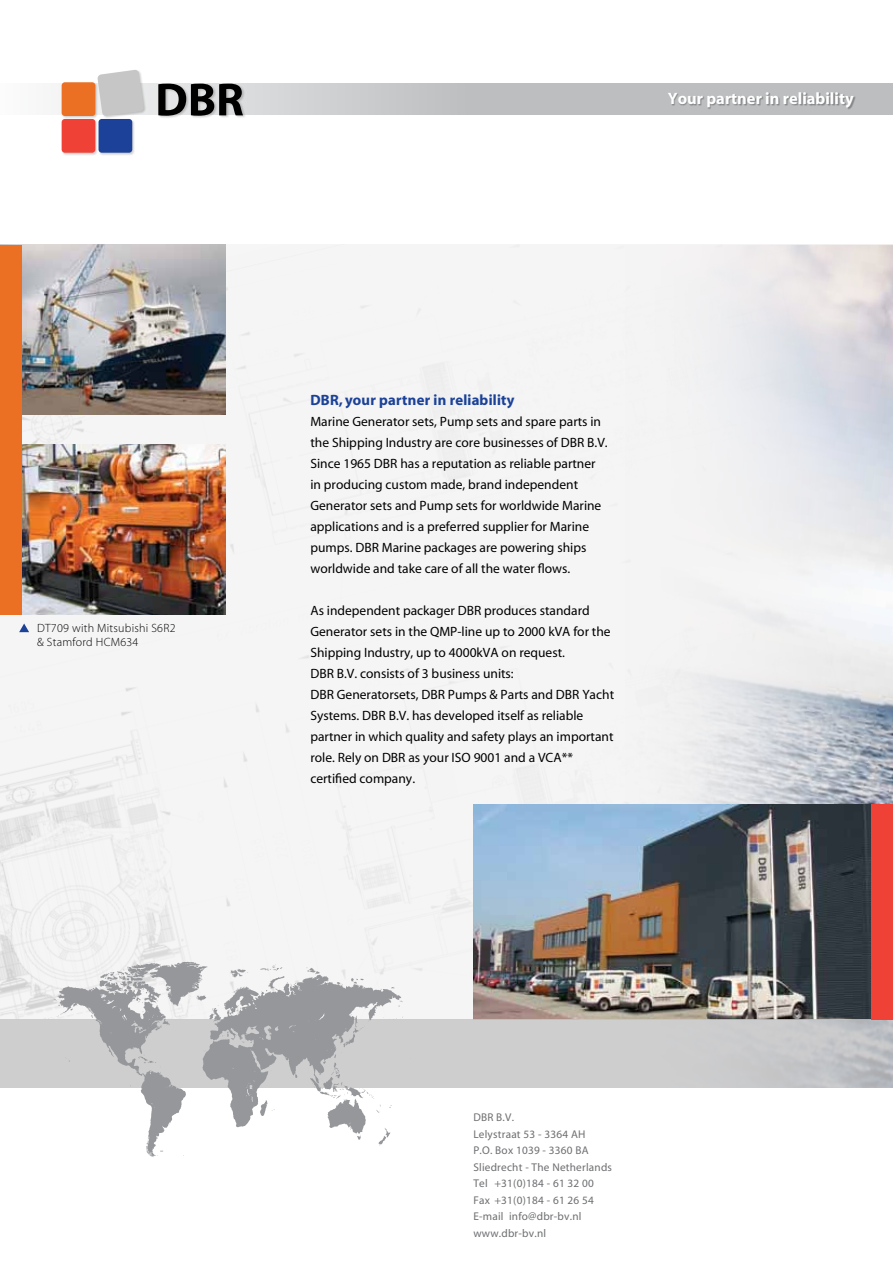
<style>
.page{position:relative;width:893px;height:1263px;background:#fff}
.page>*{position:absolute;margin:0;border:0;box-sizing:border-box;transform-origin:0 0}
.t1{font:700 16.5px "Myriad";color:#fff}
.t2{font:15px "Myriad Headline";letter-spacing:.02em;color:#1b4298}
.t3{font:13.5px/21px "Myriad";color:#000}
.t4{font:300 12px/13.5px "Myriad";letter-spacing:.02em;color:#000}
.t5{font:11.25px/16.5px "Myriad";letter-spacing:.02em;color:#6d6e71}
</style>
<div class="page">
<div style="left:0;top:245px;width:597px;height:775px;background:#f6f5f5"></div>
<svg style="left:57px;top:83px;width:836px;height:32px;background:#c2c4c6"></svg>
<div style="left:61px;top:69px;width:185px;height:87px;background:#000;opacity:.19"></div>
<svg style="left:158px;top:84px;width:85px;height:32px;background:#585859"></svg>
<div style="left:62px;top:82px;width:33px;height:34px;background:#ec7023;border-radius:3px"></div>
<div style="left:62px;top:119px;width:33px;height:34px;background:#ef4135;border-radius:3px"></div>
<div style="left:99px;top:119px;width:33px;height:34px;background:#1b4298;border-radius:3px"></div>
<svg style="left:97px;top:70px;width:47px;height:46px;background:#cdcdce"></svg>
<div style="left:668px;top:92px;width:187px;height:18px;background:#000;opacity:.3"></div>
<img style="left:597px;top:245px;width:296px;height:775px">
<img style="left:473px;top:805px;width:398px;height:215px">
<svg style="left:0;top:1020px;width:893px;height:68px;background:#cacbcc"></svg>
<div style="left:871px;top:805px;width:21px;height:215px;background:#ef4135"></div>
<img style="left:21px;top:245px;width:204px;height:170px">
<img style="left:21px;top:445px;width:204px;height:170px">
<svg style="left:38px;top:962px;width:373px;height:195px"></svg>
<div style="left:0;top:245px;width:21px;height:370px;background:#ec7023"></div>
<svg style="left:19px;top:623px;width:10px;height:9px"></svg>
<p class="t4" style="left:37px;top:622px;width:140px">DT709 with Mitsubishi S6R2 &amp; Stamford HCM634</p>
<p class="t1" style="left:668px;top:90px;width:187px">Your partner in reliability</p>
<p class="t2" style="left:310px;top:392px;width:206px">DBR, your partner in reliability</p>
<p class="t3" style="left:310px;top:411px;width:299px">Marine Generator sets, Pump sets and spare parts in the Shipping Industry are core businesses of DBR B.V.<br>Since 1965 DBR has a reputation as reliable partner in producing custom made, brand independent Generator sets and Pump sets for worldwide Marine applications and is a preferred supplier for Marine pumps. DBR Marine packages are powering ships worldwide and take care of all the water flows.</p>
<p class="t3" style="left:310px;top:600px;width:305px">As independent packager DBR produces standard Generator sets in the QMP-line up to 2000 kVA for the Shipping Industry, up to 4000kVA on request.<br>DBR B.V. consists of 3 business units:<br>DBR Generatorsets, DBR Pumps &amp; Parts and DBR Yacht Systems. DBR B.V. has developed itself as reliable partner in which quality and safety plays an important role. Rely on DBR as your ISO 9001 and a VCA** certified company.</p>
<p class="t5" style="left:473px;top:1109px;width:140px">DBR B.V.<br>Lelystraat 53 - 3364 AH<br>P.O. Box 1039 - 3360 BA<br>Sliedrecht - The Netherlands<br>Tel +31(0)184 - 61 32 00<br>Fax +31(0)184 - 61 26 54<br>E-mail info@dbr-bv.nl www.dbr-bv.nl</p>
</div>
